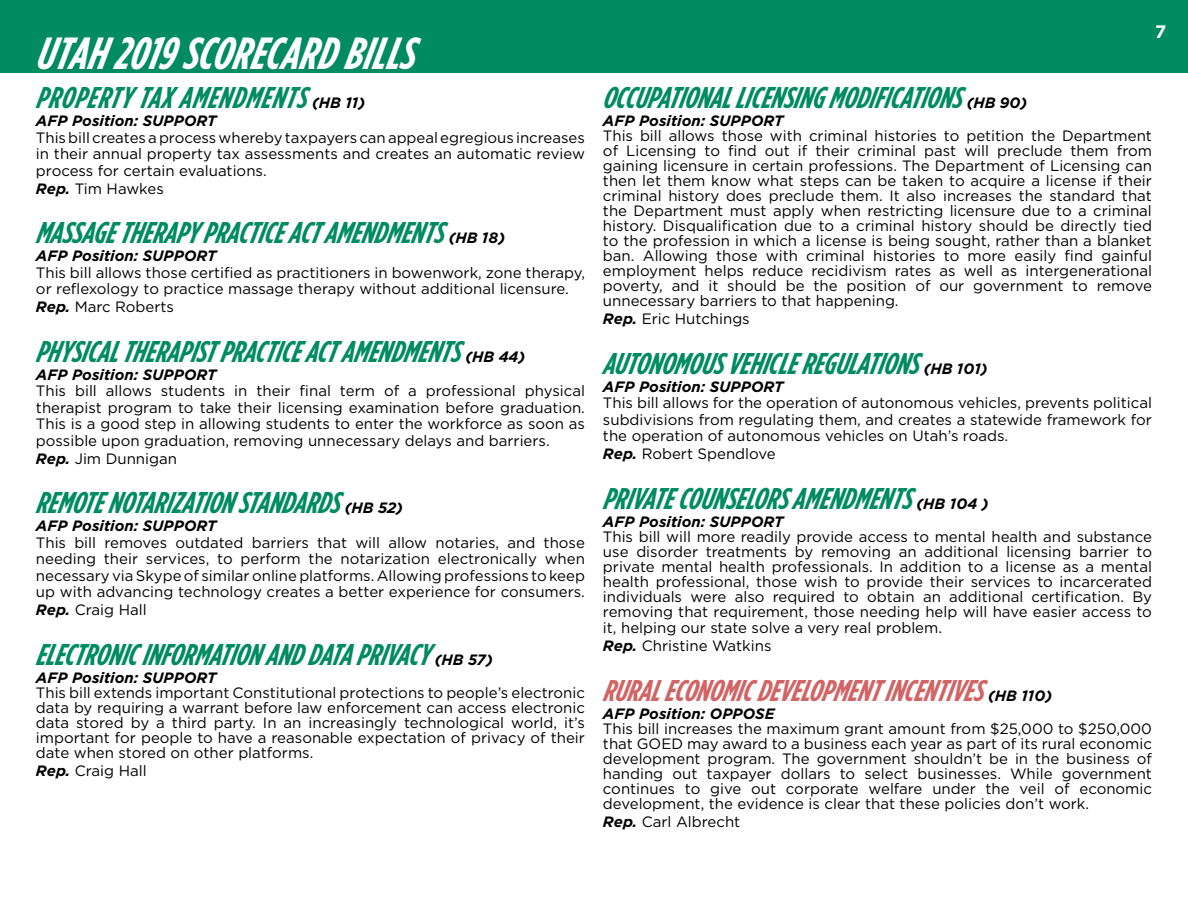
<style>
.page{position:relative;width:1188px;height:918px;background:#fff}
.page>*{position:absolute;margin:0;border:0;box-sizing:border-box;transform-origin:0 0}
.t1{font:italic 700 45px "Gotham Condensed";letter-spacing:.01em;color:#fff}
.t2{font:italic 700 30px "Gotham Condensed";color:#008b61}
.t3{font:italic 700 30px "Gotham Condensed";color:#d16566}
.t4{font:italic 700 30px "Gotham Condensed";letter-spacing:.03em;color:#008b61}
.t5{font:700 18px "Gotham";color:#fff}
.t6{font:15px/15px "Gotham";color:#000;text-align:justify}
.t7{font:italic 700 15px "Gotham";color:#000}
.s1{font-family:"Gotham";font-size:15px;color:#000}
.s2{font-weight:700;font-style:italic}
</style>
<div class="page">
<div style="left:0;top:0;width:1188px;height:72px;background:#008b61"></div>
<h1 class="t1" style="left:36px;top:27px;width:380px">UTAH 2019 SCORECARD BILLS</h1>
<h2 class="t4" style="left:36px;top:80px;width:331px">PROPERTY TAX AMENDMENTS <span class="s1">(HB 11)</span></h2>
<p class="t7" style="left:36px;top:111px;width:182px">AFP Position: SUPPORT</p>
<p class="t6" style="left:36px;top:129px;width:551px;line-height:16.5px">This bill creates a process whereby taxpayers can appeal egregious increases in their annual property tax assessments and creates an automatic review process for certain evaluations.</p>
<p class="t6" style="left:36px;top:181px;width:129px"><span class="s2">Rep.</span> Tim Hawkes</p>
<h2 class="t2" style="left:36px;top:215px;width:471px">MASSAGE THERAPY PRACTICE ACT AMENDMENTS <span class="s1">(HB 18)</span></h2>
<p class="t7" style="left:36px;top:246px;width:182px">AFP Position: SUPPORT</p>
<p class="t6" style="left:36px;top:264px;width:551px;line-height:16.5px">This bill allows those certified as practitioners in bowenwork, zone therapy, or reflexology to practice massage therapy without additional licensure.</p>
<p class="t6" style="left:36px;top:299px;width:140px"><span class="s2">Rep.</span> Marc Roberts</p>
<h2 class="t2" style="left:36px;top:334px;width:491px">PHYSICALTHERAPIST PRACTICE ACT AMENDMENTS <span class="s1">(HB 44)</span></h2>
<p class="t7" style="left:36px;top:364px;width:182px">AFP Position: SUPPORT</p>
<p class="t6" style="left:36px;top:382px;width:551px;line-height:16.5px">This bill allows students in their final term of a professional physical therapist program to take their licensing examination before graduation.<br>This is a good step in allowing students to enter the workforce as soon as possible upon graduation, removing unnecessary delays and barriers.</p>
<p class="t6" style="left:36px;top:451px;width:142px"><span class="s2">Rep.</span> Jim Dunnigan</p>
<h2 class="t2" style="left:36px;top:485px;width:368px">REMOTE NOTARIZATION STANDARDS <span class="s1">(HB 52)</span></h2>
<p class="t7" style="left:36px;top:516px;width:182px">AFP Position: SUPPORT</p>
<p class="t6" style="left:36px;top:534px;width:551px;line-height:16.5px">This bill removes outdated barriers that will allow notaries, and those needing their services, to perform the notarization electronically when necessary via Skype of similar online platforms. Allowing professions to keep up with advancing technology creates a better experience for consumers.</p>
<p class="t6" style="left:36px;top:602px;width:112px"><span class="s2">Rep.</span> Craig Hall</p>
<h2 class="t2" style="left:36px;top:637px;width:458px">ELECTRONIC INFORMATION AND DATA PRIVACY <span class="s1">(HB 57)</span></h2>
<p class="t7" style="left:36px;top:667px;width:182px">AFP Position: SUPPORT</p>
<p class="t6" style="left:36px;top:685px;width:551px">This bill extends important Constitutional protections to people’s electronic data by requiring a warrant before law enforcement can access electronic data stored by a third party. In an increasingly technological world, it’s important for people to have a reasonable expectation of privacy of their date when stored on other platforms.</p>
<p class="t6" style="left:36px;top:763px;width:112px"><span class="s2">Rep.</span> Craig Hall</p>
<p class="t5" style="left:1155px;top:20px;width:13px">7</p>
<h2 class="t2" style="left:603px;top:80px;width:426px">OCCUPATIONALLICENSING MODIFICATIONS <span class="s1">(HB 90)</span></h2>
<p class="t7" style="left:603px;top:111px;width:182px">AFP Position: SUPPORT</p>
<p class="t6" style="left:603px;top:128px;width:551px">This bill allows those with criminal histories to petition the Department of Licensing to find out if their criminal past will preclude them from gaining licensure in certain professions. The Department of Licensing can then let them know what steps can be taken to acquire a license if their criminal history does preclude them. It also increases the standard that the Department must apply when restricting licensure due to a criminal history. Disqualification due to a criminal history should be directly tied to the profession in which a license is being sought, rather than a blanket ban. Allowing those with criminal histories to more easily find gainful employment helps reduce recidivism rates as well as intergenerational poverty, and it should be the position of our government to remove unnecessary barriers to that happening.</p>
<p class="t6" style="left:603px;top:311px;width:148px"><span class="s2">Rep.</span> Eric Hutchings</p>
<h2 class="t2" style="left:603px;top:346px;width:386px">AUTONOMOUS VEHICLE REGULATIONS <span class="s1">(HB 101)</span></h2>
<p class="t7" style="left:603px;top:376px;width:182px">AFP Position: SUPPORT</p>
<p class="t6" style="left:603px;top:394px;width:551px;line-height:16.5px">This bill allows for the operation of autonomous vehicles, prevents political subdivisions from regulating them, and creates a statewide framework for the operation of autonomous vehicles on Utah’s roads.</p>
<p class="t6" style="left:603px;top:446px;width:174px"><span class="s2">Rep.</span> Robert Spendlove</p>
<h2 class="t2" style="left:603px;top:481px;width:387px">PRIVATE COUNSELORS AMENDMENTS <span class="s1">(HB 104 )</span></h2>
<p class="t7" style="left:603px;top:511px;width:182px">AFP Position: SUPPORT</p>
<p class="t6" style="left:603px;top:529px;width:551px">This bill will more readily provide access to mental health and substance use disorder treatments by removing an additional licensing barrier to private mental health professionals. In addition to a license as a mental health professional, those wish to provide their services to incarcerated individuals were also required to obtain an additional certification. By removing that requirement, those needing help will have easier access to</p>
<p class="t6" style="left:603px;top:619px;width:341px;line-height:18px">it, helping our state solve a very real problem.<br><span class="s2">Rep.</span> Christine Watkins</p>
<h2 class="t3" style="left:603px;top:673px;width:451px">RURALECONOMIC DEVELOPMENT INCENTIVES <span class="s1">(HB 110)</span></h2>
<p class="t7" style="left:603px;top:703px;width:173px">AFP Position: OPPOSE</p>
<p class="t6" style="left:603px;top:721px;width:551px">This bill increases the maximum grant amount from $25,000 to $250,000 that GOED may award to a business each year as part of its rural economic development program. The government shouldn’t be in the business of handing out taxpayer dollars to select businesses. While government continues to give out corporate welfare under the veil of economic development, the evidence is clear that these policies don’t work.</p>
<p class="t6" style="left:603px;top:814px;width:139px"><span class="s2">Rep.</span> Carl Albrecht</p>
</div>
